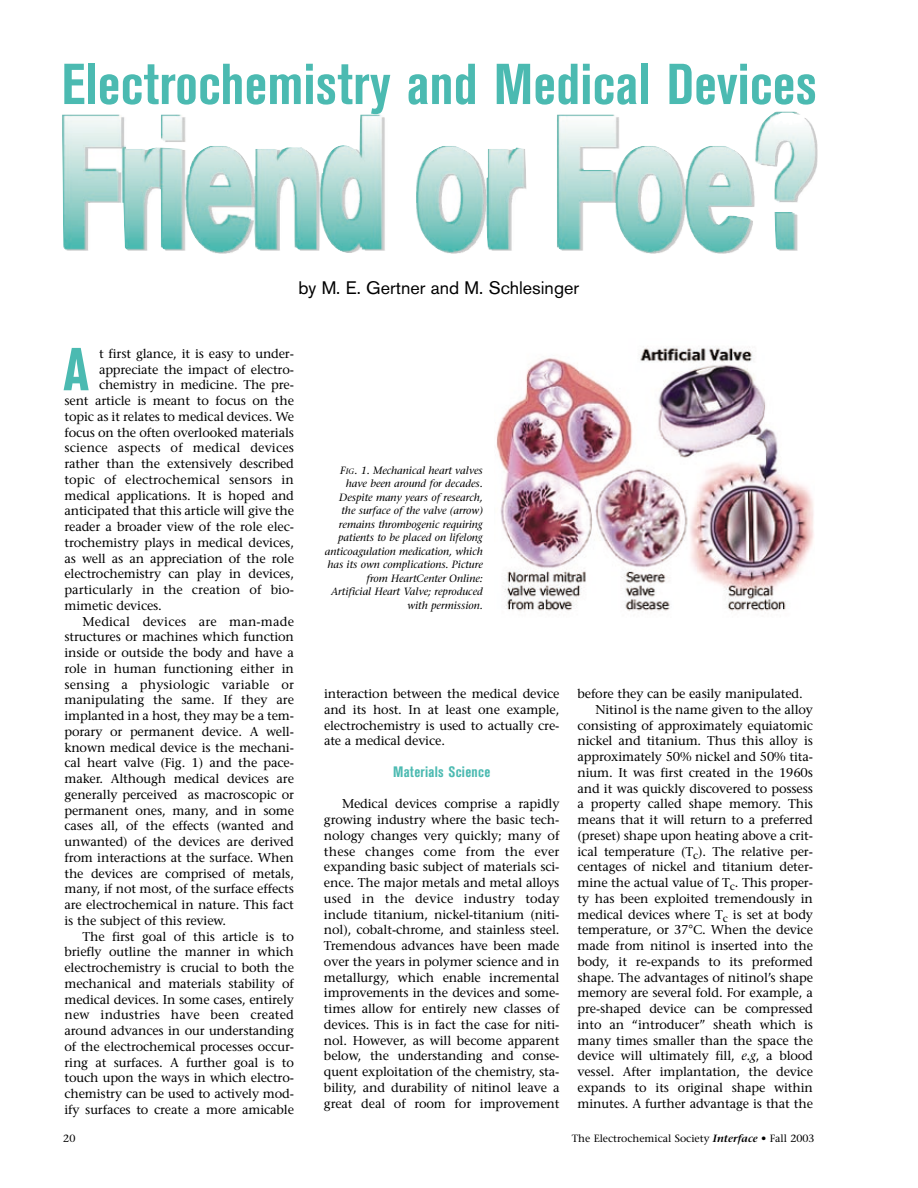
<style>
.page{position:relative;width:918px;height:1188px;background:#fff}
.page>*{position:absolute;margin:0;border:0;box-sizing:border-box;transform-origin:0 0}
.t1{font:700 condensed 60px "Akzidenz Grotesk BE";color:#4bbab1}
.t2{font:700 condensed 57px "Akzidenz Grotesk BE";letter-spacing:.005em;color:#4bbab1}
.t3{font:18px "Akzidenz Grotesk BE";color:#000}
.t4{font:700 condensed 15px "Akzidenz Grotesk BE";letter-spacing:.02em;color:#4bbab1}
.t5{font:12.75px/15.8px "Stone Serif";letter-spacing:-.01em;color:#000;text-align:justify}
.t6{font:12.75px "Stone Serif";letter-spacing:.01em;color:#000}
.t7{font:italic 10.5px/13.5px "Stone Serif";color:#000;text-align:right}
.t8{font:10.5px "Stone Serif";color:#000}
.s1{font-size:7.8px}
.s2{font-style:italic}
.s3{font-weight:600;font-style:italic}
</style>
<div class="page">
<img style="left:62px;top:111px;width:756px;height:143px">
<img style="left:496px;top:347px;width:318px;height:264px">
<h2 class="t2" style="left:61px;top:64px;width:757px">Electrochemistry and Medical Devices</h2>
<h3 class="t3" style="left:298px;top:281px;width:282px">by M. E. Gertner and M. Schlesinger</h3>
<h1 class="t1" style="left:63px;top:348px;width:28px">A</h1>
<p class="t5" style="left:99px;top:347px;width:196px">t first glance, it is easy to under-</p>
<p class="t5" style="left:99px;top:363px;width:196px">appreciate the impact of electro-</p>
<p class="t5" style="left:99px;top:378px;width:196px">chemistry in medicine. The pre-</p>
<p class="t5" style="left:64px;top:394px;width:231px">sent article is meant to focus on the</p>
<p class="t5" style="left:64px;top:410px;width:231px">topic as it relates to medical devices. We</p>
<p class="t5" style="left:64px;top:426px;width:231px">focus on the often overlooked materials</p>
<p class="t6" style="left:64px;top:443px;width:231px">science aspects of medical devices</p>
<p class="t5" style="left:64px;top:457px;width:231px">rather than the extensively described</p>
<p class="t6" style="left:64px;top:475px;width:231px">topic of electrochemical sensors in</p>
<p class="t5" style="left:64px;top:489px;width:231px">medical applications. It is hoped and</p>
<p class="t5" style="left:64px;top:504px;width:231px">anticipated that this article will give the</p>
<p class="t5" style="left:64px;top:520px;width:231px">reader a broader view of the role elec-</p>
<p class="t5" style="left:64px;top:536px;width:231px">trochemistry plays in medical devices,</p>
<p class="t5" style="left:64px;top:552px;width:231px">as well as an appreciation of the role</p>
<p class="t5" style="left:64px;top:567px;width:231px">electrochemistry can play in devices,</p>
<p class="t5" style="left:64px;top:583px;width:231px">particularly in the creation of bio-</p>
<p class="t5" style="left:64px;top:599px;width:99px">mimetic devices.</p>
<p class="t6" style="left:83px;top:616px;width:213px">Medical devices are man-made</p>
<p class="t5" style="left:64px;top:630px;width:231px">structures or machines which function</p>
<p class="t5" style="left:64px;top:646px;width:231px">inside or outside the body and have a</p>
<p class="t5" style="left:64px;top:662px;width:231px">role in human functioning either in</p>
<p class="t6" style="left:64px;top:679px;width:231px">sensing a physiologic variable or</p>
<p class="t5" style="left:64px;top:693px;width:231px">manipulating the same. If they are</p>
<p class="t5" style="left:64px;top:709px;width:231px">implanted in a host, they may be a tem-</p>
<p class="t5" style="left:64px;top:725px;width:231px">porary or permanent device. A well-</p>
<p class="t5" style="left:64px;top:741px;width:231px">known medical device is the mechani-</p>
<p class="t5" style="left:64px;top:756px;width:231px">cal heart valve (Fig. 1) and the pace-</p>
<p class="t5" style="left:64px;top:772px;width:231px">maker. Although medical devices are</p>
<p class="t5" style="left:64px;top:788px;width:231px">generally perceived as macroscopic or</p>
<p class="t5" style="left:64px;top:804px;width:231px">permanent ones, many, and in some</p>
<p class="t5" style="left:64px;top:819px;width:231px">cases all, of the effects (wanted and</p>
<p class="t5" style="left:64px;top:835px;width:231px">unwanted) of the devices are derived</p>
<p class="t5" style="left:64px;top:851px;width:231px">from interactions at the surface. When</p>
<p class="t5" style="left:64px;top:867px;width:231px">the devices are comprised of metals,</p>
<p class="t5" style="left:64px;top:882px;width:231px">many, if not most, of the surface effects</p>
<p class="t5" style="left:64px;top:898px;width:231px">are electrochemical in nature. This fact</p>
<p class="t5" style="left:64px;top:914px;width:163px">is the subject of this review.</p>
<p class="t5" style="left:83px;top:930px;width:213px">The first goal of this article is to</p>
<p class="t5" style="left:64px;top:945px;width:231px">briefly outline the manner in which</p>
<p class="t5" style="left:64px;top:961px;width:231px">electrochemistry is crucial to both the</p>
<p class="t5" style="left:64px;top:977px;width:231px">mechanical and materials stability of</p>
<p class="t5" style="left:64px;top:993px;width:231px">medical devices. In some cases, entirely</p>
<p class="t6" style="left:64px;top:1010px;width:231px">new industries have been created</p>
<p class="t5" style="left:64px;top:1024px;width:231px">around advances in our understanding</p>
<p class="t5" style="left:64px;top:1040px;width:231px">of the electrochemical processes occur-</p>
<p class="t5" style="left:64px;top:1056px;width:231px">ring at surfaces. A further goal is to</p>
<p class="t5" style="left:64px;top:1071px;width:231px">touch upon the ways in which electro-</p>
<p class="t5" style="left:64px;top:1087px;width:231px">chemistry can be used to actively mod-</p>
<p class="t5" style="left:64px;top:1103px;width:231px">ify surfaces to create a more amicable</p>
<p class="t7" style="left:325px;top:465px;width:160px">F<span class="s1">IG</span>. 1. Mechanical heart valves have been around for decades.<br>Despite many years of research, the surface of the valve (arrow) remains thrombogenic requiring patients to be placed on lifelong anticoagulation medication, which has its own complications. Picture from HeartCenter Online:<br>Artificial Heart Valve; reproduced with permission.</p>
<p class="t5" style="left:324px;top:687px;width:237px">interaction between the medical device and its host. In at least one example, electrochemistry is used to actually cre&shy;ate a medical device.</p>
<p class="t4" style="left:393px;top:766px;width:99px">Materials Science</p>
<p class="t5" style="left:324px;top:797px;width:237px;text-indent:18px">Medical devices comprise a rapidly growing industry where the basic tech&shy;nology changes very quickly; many of these changes come from the ever expanding basic subject of materials sci&shy;ence. The major metals and metal alloys used in the device industry today include titanium, nickel-titanium (niti&shy;nol), cobalt-chrome, and stainless steel.<br>Tremendous advances have been made over the years in polymer science and in metallurgy, which enable incremental improvements in the devices and some&shy;times allow for entirely new classes of devices. This is in fact the case for niti&shy;nol. However, as will become apparent below, the understanding and conse&shy;quent exploitation of the chemistry, sta&shy;bility, and durability of nitinol leave a great deal of room for improvement</p>
<p class="t5" style="left:578px;top:687px;width:227px">before they can be easily manipulated.</p>
<p class="t5" style="left:596px;top:703px;width:219px">Nitinol is the name given to the alloy</p>
<p class="t5" style="left:578px;top:719px;width:237px">consisting of approximately equiatomic</p>
<p class="t5" style="left:578px;top:734px;width:237px">nickel and titanium. Thus this alloy is</p>
<p class="t5" style="left:578px;top:750px;width:237px">approximately 50% nickel and 50% tita-</p>
<p class="t5" style="left:578px;top:766px;width:237px">nium. It was first created in the 1960s</p>
<p class="t5" style="left:578px;top:782px;width:237px">and it was quickly discovered to possess</p>
<p class="t5" style="left:578px;top:797px;width:237px">a property called shape memory. This</p>
<p class="t5" style="left:578px;top:813px;width:237px">means that it will return to a preferred</p>
<p class="t5" style="left:578px;top:829px;width:237px">(preset) shape upon heating above a crit-</p>
<p class="t5" style="left:578px;top:845px;width:237px">ical temperature (T<sub>c</sub>). The relative per-</p>
<p class="t5" style="left:578px;top:860px;width:237px">centages of nickel and titanium deter-</p>
<p class="t5" style="left:578px;top:876px;width:237px">mine the actual value of T<sub>c</sub>. This proper-</p>
<p class="t5" style="left:578px;top:892px;width:237px">ty has been exploited tremendously in</p>
<p class="t5" style="left:578px;top:908px;width:237px">medical devices where T<sub>c</sub> is set at body</p>
<p class="t5" style="left:578px;top:923px;width:237px">temperature, or 37°C. When the device</p>
<p class="t5" style="left:578px;top:939px;width:237px">made from nitinol is inserted into the</p>
<p class="t5" style="left:578px;top:955px;width:237px">body, it re-expands to its preformed</p>
<p class="t5" style="left:578px;top:971px;width:237px">shape. The advantages of nitinol’s shape</p>
<p class="t5" style="left:578px;top:986px;width:237px">memory are several fold. For example, a</p>
<p class="t5" style="left:578px;top:1002px;width:237px">pre-shaped device can be compressed</p>
<p class="t5" style="left:578px;top:1018px;width:237px">into an “introducer” sheath which is</p>
<p class="t5" style="left:578px;top:1034px;width:237px">many times smaller than the space the</p>
<p class="t5" style="left:578px;top:1049px;width:237px">device will ultimately fill, <span class="s2">e.g</span>, a blood</p>
<p class="t5" style="left:578px;top:1065px;width:237px">vessel. After implantation, the device</p>
<p class="t5" style="left:578px;top:1081px;width:237px">expands to its original shape within</p>
<p class="t5" style="left:578px;top:1097px;width:237px">minutes. A further advantage is that the</p>
<p class="t8" style="left:63px;top:1135px;width:14px">20</p>
<p class="t8" style="left:572px;top:1135px;width:244px">The Electrochemical Society <span class="s3">Interface</span> • Fall 2003</p>
</div>
